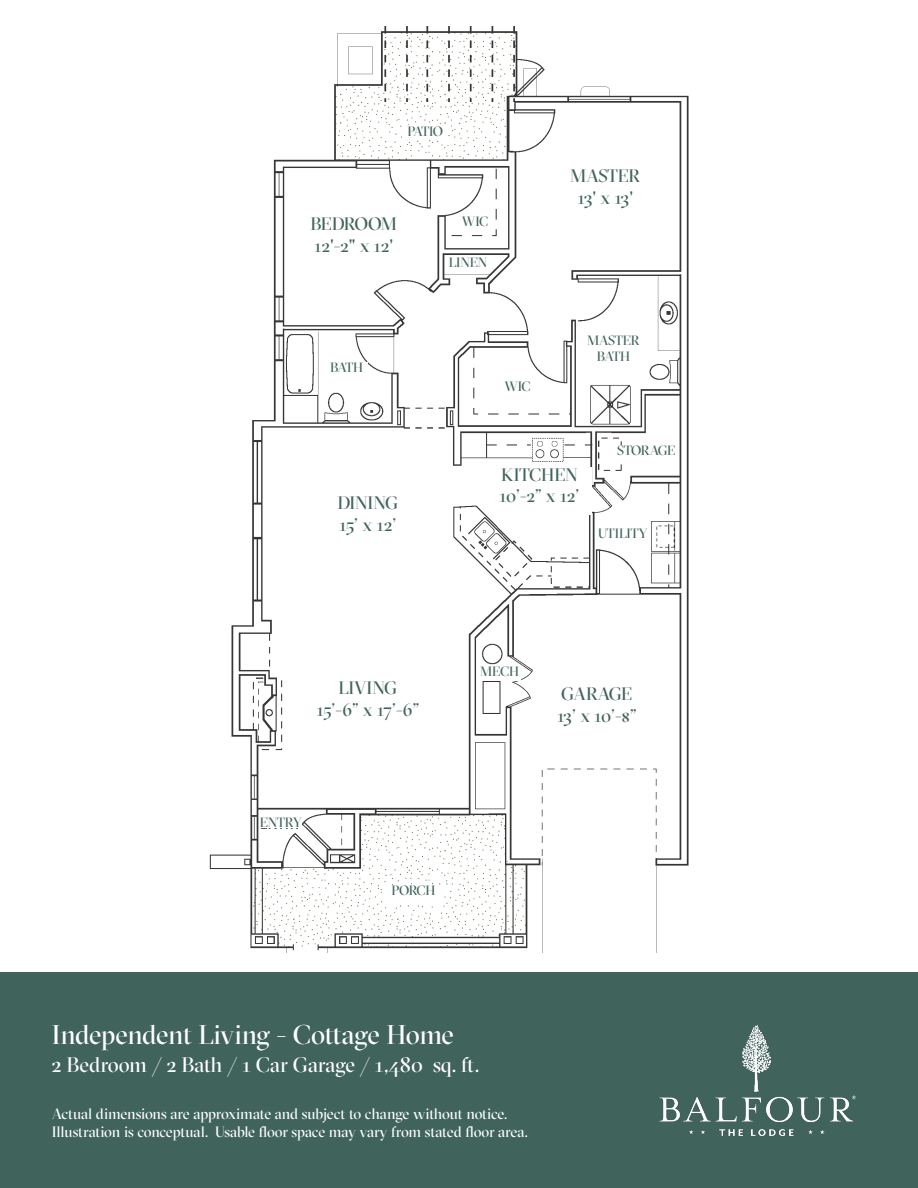
<style>
.page{position:relative;width:918px;height:1188px;background:#fff}
.page>*{position:absolute;margin:0;border:0;box-sizing:border-box;transform-origin:0 0}
.t1{font:27px "GT Sectra Display";letter-spacing:-.02em;color:#fff}
.t2{font:21px "GT Sectra Display";letter-spacing:-.005em;color:#fff}
.t3{font:18px "GT Sectra Display";letter-spacing:-.01em;color:#41635d}
.t4{font:18px "GT Sectra Display";letter-spacing:-.04em;color:#41635d}
.t5{font:15px "GT Sectra Display";letter-spacing:-.01em;color:#fff}
.t6{font:13.5px "GT Sectra Display";letter-spacing:-.01em;color:#41635d}
.t7{font:13.5px "GT Sectra Display";letter-spacing:-.03em;color:#41635d}
</style>
<div class="page">
<img style="left:209px;top:27px;width:480px;height:926px">
<div style="left:1px;top:972px;width:917px;height:216px;background:#40635c"></div>
<div style="left:260px;top:817px;width:42px;height:10px;background:#fff"></div>
<div style="left:487px;top:467px;width:105px;height:48px;background:#fff"></div>
<div style="left:315px;top:496px;width:105px;height:47px;background:#fff"></div>
<div style="left:315px;top:680px;width:105px;height:48px;background:#fff"></div>
<div style="left:383px;top:885px;width:61px;height:19px;background:#fff"></div>
<div style="left:544px;top:687px;width:105px;height:47px;background:#fff"></div>
<div style="left:478px;top:666px;width:43px;height:14px;background:#fff"></div>
<div style="left:597px;top:528px;width:52px;height:15px;background:#fff"></div>
<div style="left:616px;top:445px;width:61px;height:15px;background:#fff"></div>
<div style="left:487px;top:381px;width:61px;height:15px;background:#fff"></div>
<div style="left:325px;top:362px;width:43px;height:14px;background:#fff"></div>
<div style="left:581px;top:335px;width:65px;height:27px;background:#fff"></div>
<div style="left:445px;top:257px;width:46px;height:15px;background:#fff"></div>
<div style="left:456px;top:216px;width:39px;height:15px;background:#fff"></div>
<div style="left:402px;top:126px;width:46px;height:14px;background:#fff"></div>
<div style="left:301px;top:217px;width:105px;height:47px;background:#fff"></div>
<div style="left:553px;top:169px;width:105px;height:47px;background:#fff"></div>
<img style="left:659px;top:1025px;width:197px;height:112px">
<p class="t6" style="left:407px;top:123px;width:37px">PATIO</p>
<p class="t4" style="left:310px;top:214px;width:88px">BEDROOM</p>
<p class="t3" style="left:314px;top:235px;width:81px">12'-2" x 12'</p>
<p class="t6" style="left:462px;top:214px;width:28px">WIC</p>
<p class="t6" style="left:449px;top:255px;width:40px">LINEN</p>
<p class="t3" style="left:570px;top:165px;width:72px">MASTER</p>
<p class="t3" style="left:578px;top:187px;width:57px">13' x 13'</p>
<p class="t6" style="left:330px;top:359px;width:35px">BATH</p>
<p class="t3" style="left:337px;top:492px;width:62px">DINING</p>
<p class="t3" style="left:339px;top:514px;width:59px">15’ x 12’</p>
<p class="t6" style="left:504px;top:379px;width:28px">WIC</p>
<p class="t6" style="left:587px;top:332px;width:54px">MASTER</p>
<p class="t6" style="left:597px;top:349px;width:35px">BATH</p>
<p class="t3" style="left:501px;top:464px;width:78px">KITCHEN</p>
<p class="t3" style="left:499px;top:486px;width:82px">10’-2” x 12’</p>
<p class="t7" style="left:617px;top:443px;width:60px">STORAGE</p>
<p class="t6" style="left:598px;top:526px;width:51px">UTILITY</p>
<p class="t6" style="left:480px;top:663px;width:40px">MECH</p>
<p class="t3" style="left:338px;top:677px;width:60px">LIVING</p>
<p class="t3" style="left:316px;top:699px;width:104px">15’-6” x 17’-6”</p>
<p class="t6" style="left:260px;top:815px;width:44px">ENTRY</p>
<p class="t6" style="left:391px;top:882px;width:46px">PORCH</p>
<p class="t3" style="left:561px;top:684px;width:72px">GARAGE</p>
<p class="t3" style="left:557px;top:705px;width:81px">13’ x 10’-8”</p>
<p class="t1" style="left:52px;top:1018px;width:404px">Independent Living - Cottage Home</p>
<p class="t2" style="left:52px;top:1053px;width:429px">2 Bedroom / 2 Bath / 1 Car Garage / 1,480 sq. ft.</p>
<p class="t5" style="left:52px;top:1105px;width:457px">Actual dimensions are approximate and subject to change without notice.</p>
<p class="t5" style="left:52px;top:1123px;width:478px">Illustration is conceptual. Usable floor space may vary from stated floor area.</p>
</div>
